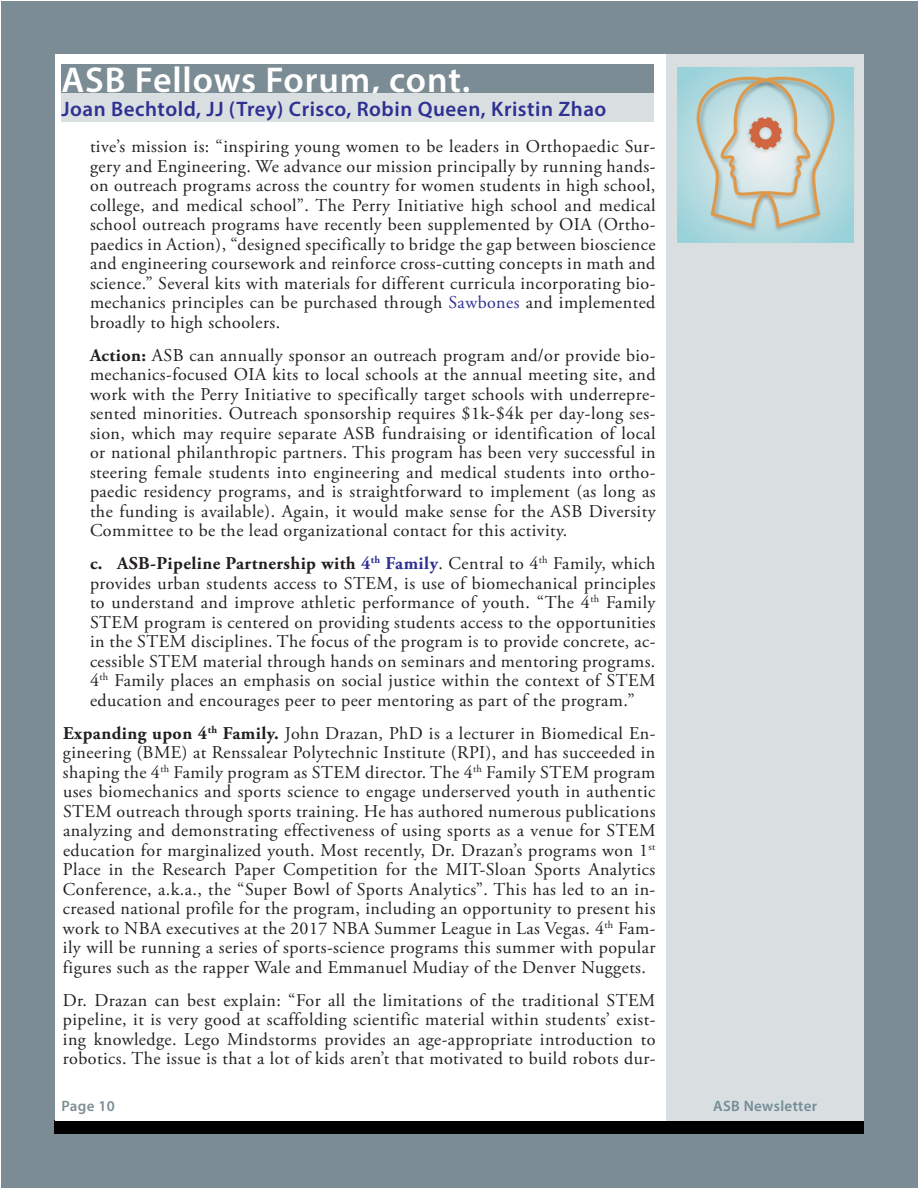
<style>
.page{position:relative;width:918px;height:1188px;background:#fff}
.page>*{position:absolute;margin:0;border:0;box-sizing:border-box;transform-origin:0 0}
.Address{font:600 36px "Myriad Pro";letter-spacing:.025em;color:#fff}
.Address-2{font:600 21px "Myriad Pro";letter-spacing:.025em;color:#2e3092}
.Body{font:18px/19.5px "Adobe Garamond Pro";letter-spacing:.025em;color:#231f20;text-align:justify}
.t1{font:600 15px "Myriad Pro";letter-spacing:.025em;color:#728d96}
.t2{font:600 15px "Myriad Pro";letter-spacing:.025em;color:#7b8c94}
.s1{color:#2e3092}
.s2{font-weight:700}
.s3{font-weight:700;color:#2e3092}
</style>
<div class="page">
<div style="left:2px;top:2px;width:916px;height:1186px;background:#7b8c94"></div>
<div style="left:54px;top:1120px;width:810px;height:14px;background:#000"></div>
<div style="left:55px;top:54px;width:611px;height:1066px;background:#fff"></div>
<div style="left:666px;top:54px;width:198px;height:1066px;background:#d9dee1"></div>
<div style="left:61px;top:64px;width:593px;height:29px;background:#7b8c94"></div>
<div style="left:61px;top:93px;width:593px;height:29px;background:#d9dee1"></div>
<img style="left:677px;top:67px;width:176px;height:176px">
<p class="Address" style="left:61px;top:57px;width:410px">ASB Fellows Forum, cont.</p>
<p class="Address-2" style="left:61px;top:95px;width:547px">Joan Bechtold, JJ (Trey) Crisco, Robin Queen, Kristin Zhao</p>
<p class="Body" style="left:90px;top:138px;width:567px">tive’s mission is: “inspiring young women to be leaders in Orthopaedic Sur&shy;gery and Engineering. We advance our mission principally by running hands&shy;on outreach programs across the country for women students in high school, college, and medical school”. The Perry Initiative high school and medical school outreach programs have recently been supplemented by OIA (Ortho&shy;paedics in Action), “designed specifically to bridge the gap between bioscience and engineering coursework and reinforce cross-cutting concepts in math and science.” Several kits with materials for different curricula incorporating bio&shy;mechanics principles can be purchased through <span class="s1">Sawbones</span> and implemented broadly to high schoolers.</p>
<p class="Body" style="left:90px;top:346px;width:567px"><span class="s2">Action:</span> ASB can annually sponsor an outreach program and/or provide bio&shy;mechanics-focused OIA kits to local schools at the annual meeting site, and work with the Perry Initiative to specifically target schools with underrepre&shy;sented minorities. Outreach sponsorship requires $1k-$4k per day-long ses&shy;sion, which may require separate ASB fundraising or identification of local or national philanthropic partners. This program has been very successful in steering female students into engineering and medical students into ortho&shy;paedic residency programs, and is straightforward to implement (as long as the funding is available). Again, it would make sense for the ASB Diversity Committee to be the lead organizational contact for this activity.</p>
<p class="Body" style="left:90px;top:555px;width:567px"><span class="s2">c. ASB-Pipeline Partnership with</span> <span class="s3">4</span><sup>th</sup> <span class="s3">Family</span>. Central to 4<sup>th</sup> Family, which provides urban students access to STEM, is use of biomechanical principles to understand and improve athletic performance of youth. “The 4<sup>th</sup> Family STEM program is centered on providing students access to the opportunities in the STEM disciplines. The focus of the program is to provide concrete, ac&shy;cessible STEM material through hands on seminars and mentoring programs.<br>4<sup>th</sup> Family places an emphasis on social justice within the context of STEM education and encourages peer to peer mentoring as part of the program.”</p>
<p class="Body" style="left:63px;top:724px;width:594px"><span class="s2">Expanding upon 4</span><sup>th</sup> <span class="s2">Family.</span> John Drazan, PhD is a lecturer in Biomedical En&shy;gineering (BME) at Renssalear Polytechnic Institute (RPI), and has succeeded in shaping the 4<sup>th</sup> Family program as STEM director. The 4<sup>th</sup> Family STEM program uses biomechanics and sports science to engage underserved youth in authentic STEM outreach through sports training. He has authored numerous publications analyzing and demonstrating effectiveness of using sports as a venue for STEM education for marginalized youth. Most recently, Dr. Drazan’s programs won 1<sup>st </sup>Place in the Research Paper Competition for the MIT-Sloan Sports Analytics Conference, a.k.a., the “Super Bowl of Sports Analytics”. This has led to an in&shy;creased national profile for the program, including an opportunity to present his work to NBA executives at the 2017 NBA Summer League in Las Vegas. 4<sup>th</sup> Fam&shy;ily will be running a series of sports-science programs this summer with popular figures such as the rapper Wale and Emmanuel Mudiay of the Denver Nuggets.</p>
<p class="Body" style="left:63px;top:991px;width:594px">Dr. Drazan can best explain: “For all the limitations of the traditional STEM pipeline, it is very good at scaffolding scientific material within students’ exist&shy;ing knowledge. Lego Mindstorms provides an age-appropriate introduction to robotics. The issue is that a lot of kids aren’t that motivated to build robots dur-</p>
<p class="t2" style="left:62px;top:1096px;width:55px">Page 10</p>
<p class="t1" style="left:713px;top:1096px;width:106px">ASB Newsletter</p>
</div>
